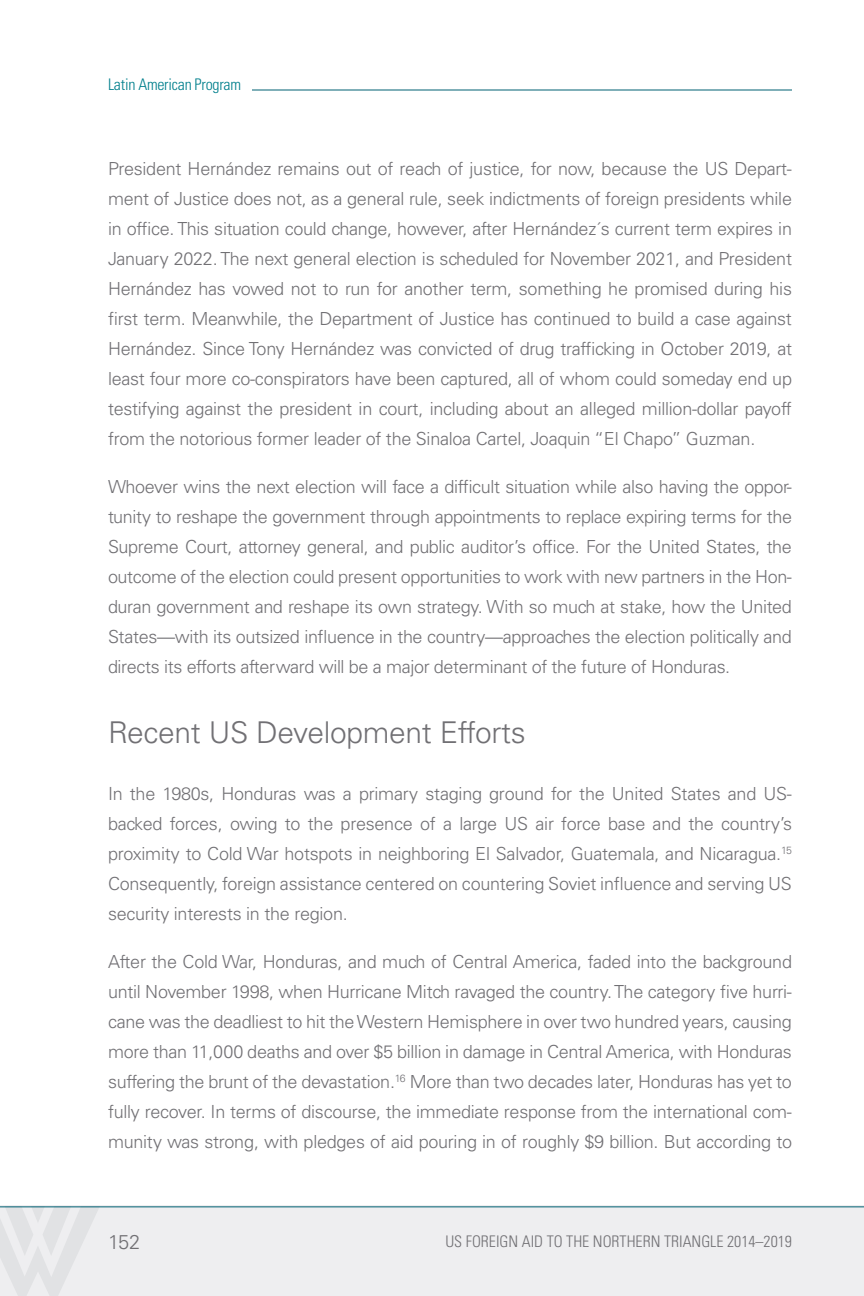
<style>
.page{position:relative;width:864px;height:1296px;background:#fff}
.page>*{position:absolute;margin:0;border:0;box-sizing:border-box;transform-origin:0 0}
.Head{font:300 30px "Univers LT Std";letter-spacing:-.01em;color:#717074}
.t1{font:300 20px "Univers LT Std";color:#717074}
.body{font:300 18px/30px "Univers LT Std";letter-spacing:-.015em;color:#717074;text-align:justify}
.t2{font:300 condensed 16px "Univers LT Std";color:#717074}
.t3{font:300 condensed 16px "Univers LT Std";letter-spacing:-.015em;color:#007f8c}
</style>
<div class="page">
<div style="left:0;top:1205px;width:864px;height:91px;background:#eeeef0"></div>
<svg style="left:0;top:1207px;width:100px;height:89px"></svg>
<hr style="left:0;top:1206px;width:864px;height:1px;background:#006072">
<hr style="left:252px;top:90px;width:540px;height:1px;background:#006072">
<p class="t3" style="left:108px;top:75px;width:135px">Latin American Program</p>
<p class="body" style="left:108px;top:154px;width:686px">President Hernández remains out of reach of justice, for now, because the US Depart&shy;ment of Justice does not, as a general rule, seek indictments of foreign presidents while in office. This situation could change, however, after Hernández´s current term expires in January 2022. The next general election is scheduled for November 2021, and President Hernández has vowed not to run for another term, something he promised during his first term. Meanwhile, the Department of Justice has continued to build a case against Hernández. Since Tony Hernández was convicted of drug trafficking in October 2019, at least four more co-conspirators have been captured, all of whom could someday end up testifying against the president in court, including about an alleged million-dollar payoff from the notorious former leader of the Sinaloa Cartel, Joaquin “El Chapo” Guzman.</p>
<p class="body" style="left:108px;top:472px;width:686px">Whoever wins the next election will face a difficult situation while also having the oppor&shy;tunity to reshape the government through appointments to replace expiring terms for the Supreme Court, attorney general, and public auditor’s office. For the United States, the outcome of the election could present opportunities to work with new partners in the Hon&shy;duran government and reshape its own strategy. With so much at stake, how the United States—with its outsized influence in the country—approaches the election politically and directs its efforts afterward will be a major determinant of the future of Honduras.</p>
<p class="Head" style="left:108px;top:714px;width:419px">Recent US Development Efforts</p>
<p class="body" style="left:108px;top:779px;width:686px">In the 1980s, Honduras was a primary staging ground for the United States and US&shy;backed forces, owing to the presence of a large US air force base and the country’s proximity to Cold War hotspots in neighboring El Salvador, Guatemala, and Nicaragua.<sup>15<br></sup>Consequently, foreign assistance centered on countering Soviet influence and serving US security interests in the region.</p>
<p class="body" style="left:108px;top:947px;width:686px">After the Cold War, Honduras, and much of Central America, faded into the background until November 1998, when Hurricane Mitch ravaged the country. The category five hurri&shy;cane was the deadliest to hit the Western Hemisphere in over two hundred years, causing more than 11,000 deaths and over $5 billion in damage in Central America, with Honduras suffering the brunt of the devastation.<sup>16</sup> More than two decades later, Honduras has yet to fully recover. In terms of discourse, the immediate response from the international com&shy;munity was strong, with pledges of aid pouring in of roughly $9 billion. But according to</p>
<p class="t1" style="left:108px;top:1229px;width:34px">152</p>
<p class="t2" style="left:445px;top:1232px;width:348px">US FOREIGN AID TO THE NORTHERN TRIANGLE 2014–2019</p>
</div>
